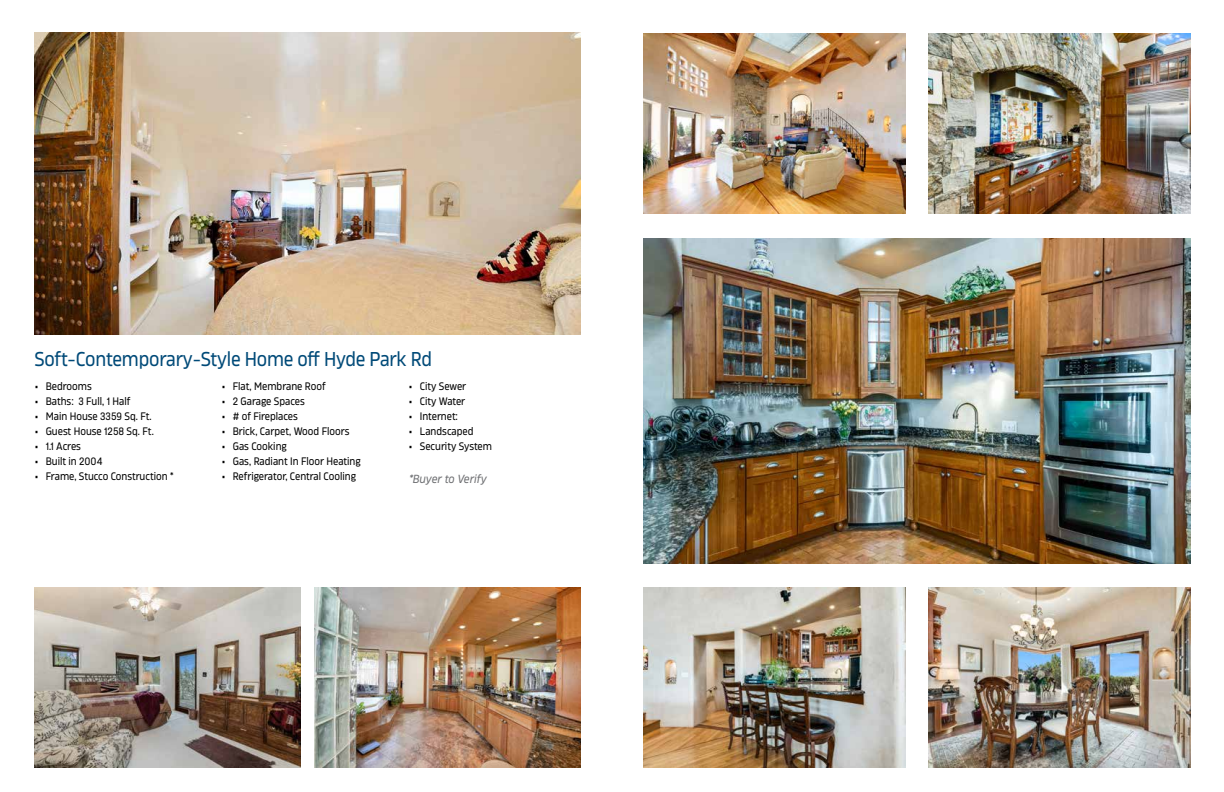
<style>
.page{position:relative;width:1224px;height:792px;background:#fff}
.page>*{position:absolute;margin:0;border:0;box-sizing:border-box;transform-origin:0 0}
.t1{font:20px "Karibu";letter-spacing:-.01em;color:#004a78;scale:.93 1}
.t2{font:italic 11.8px "Karibu";letter-spacing:-.005em;color:#6f7073;scale:.95 1}
.t3{font:10.9px "Karibu";color:#000;scale:.93 1}
</style>
<div class="page">
<img style="left:644px;top:33px;width:262px;height:180px">
<img style="left:644px;top:239px;width:547px;height:324px">
<img style="left:929px;top:33px;width:262px;height:180px">
<img style="left:644px;top:587px;width:262px;height:181px">
<img style="left:929px;top:587px;width:262px;height:181px">
<img style="left:34px;top:33px;width:547px;height:301px">
<img style="left:34px;top:587px;width:266px;height:181px">
<img style="left:314px;top:587px;width:267px;height:181px">
<h1 class="t1" style="left:34px;top:347px;width:429px">Soft-Contemporary-Style Home off Hyde Park Rd</h1>
<p class="t3" style="left:35px;top:380px;width:63px">• Bedrooms</p>
<p class="t3" style="left:35px;top:395px;width:105px">• Baths: 3 Full, 1 Half</p>
<p class="t3" style="left:35px;top:410px;width:127px">• Main House 3359 Sq. Ft.</p>
<p class="t3" style="left:35px;top:425px;width:130px">• Guest House 1258 Sq. Ft.</p>
<p class="t3" style="left:35px;top:440px;width:51px">• 1.1 Acres</p>
<p class="t3" style="left:35px;top:455px;width:74px">• Built in 2004</p>
<p class="t3" style="left:35px;top:470px;width:151px">• Frame, Stucco Construction *</p>
<p class="t3" style="left:222px;top:380px;width:113px">• Flat, Membrane Roof</p>
<p class="t3" style="left:222px;top:395px;width:91px">• 2 Garage Spaces</p>
<p class="t3" style="left:222px;top:410px;width:83px">• # of Fireplaces</p>
<p class="t3" style="left:222px;top:425px;width:139px">• Brick, Carpet, Wood Floors</p>
<p class="t3" style="left:222px;top:440px;width:72px">• Gas Cooking</p>
<p class="t3" style="left:222px;top:455px;width:151px">• Gas, Radiant In Floor Heating</p>
<p class="t3" style="left:222px;top:470px;width:146px">• Refrigerator, Central Cooling</p>
<p class="t3" style="left:409px;top:380px;width:63px">• City Sewer</p>
<p class="t3" style="left:409px;top:395px;width:62px">• City Water</p>
<p class="t3" style="left:409px;top:410px;width:54px">• Internet:</p>
<p class="t3" style="left:409px;top:425px;width:71px">• Landscaped</p>
<p class="t3" style="left:409px;top:440px;width:91px">• Security System</p>
<p class="t2" style="left:409px;top:472px;width:84px">*Buyer to Verify</p>
</div>
